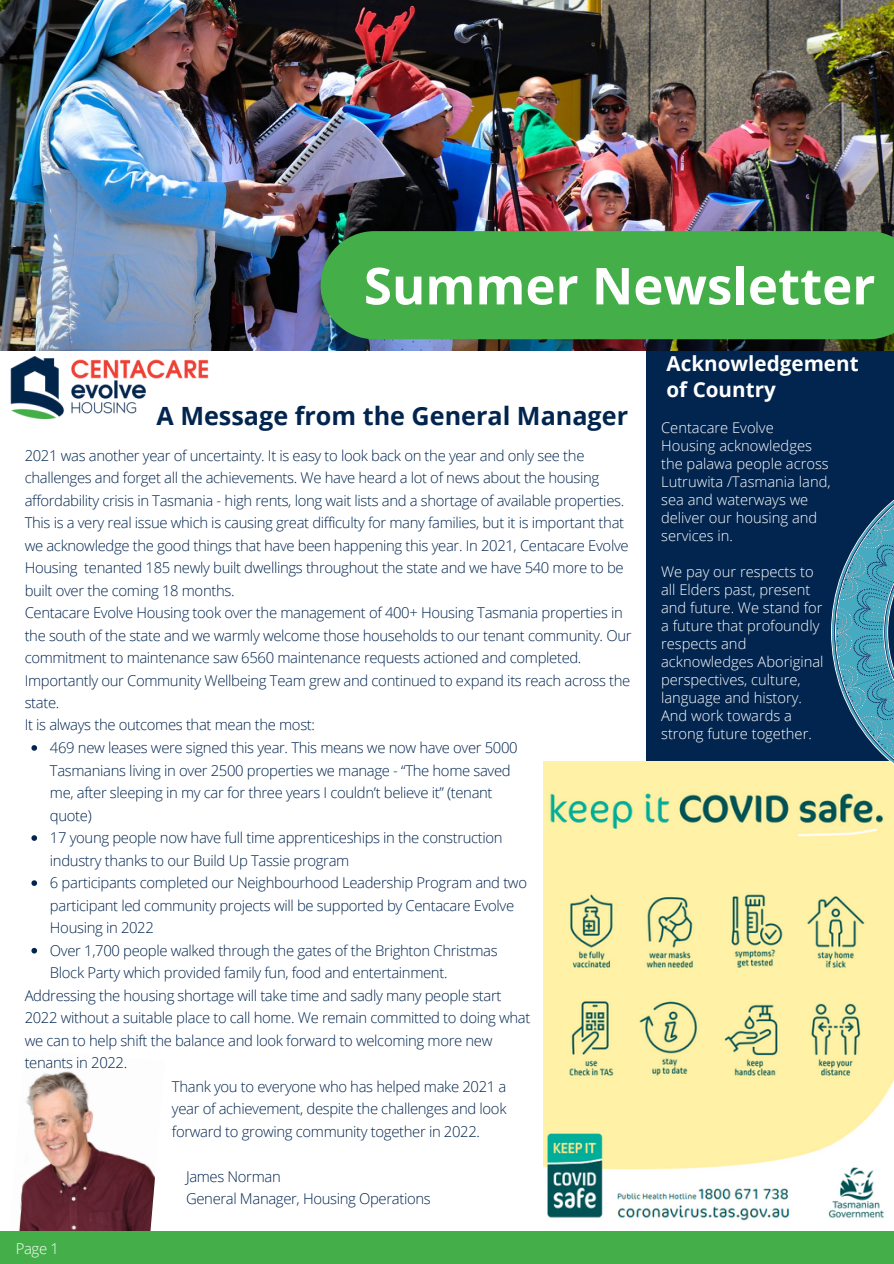
<style>
.page{position:relative;width:894px;height:1264px;background:#fff}
.page>*{position:absolute;margin:0;border:0;box-sizing:border-box;transform-origin:0 0}
.t1{font:700 50.85px "Open Sans";color:#fff}
.t2{font:700 25.2px "Open Sans";color:#02254f}
.t3{font:700 20.7px "Open Sans";color:#fff}
.t4{font:300 14.85px/22.5px "Open Sans";letter-spacing:-.025em;color:#02254f}
.t5{font:300 14.85px "Open Sans";color:#fff}
.t6{font:300 14.7px/18px "Open Sans";color:#fff}
</style>
<div class="page">
<div style="left:646px;top:350px;width:247px;height:411px;background:#02254f"></div>
<img style="left:0;top:0;width:893px;height:351px">
<div style="left:320px;top:231px;width:573px;height:108px;background:#44ae49"></div>
<img style="left:10px;top:357px;width:199px;height:62px">
<img style="left:19px;top:1071px;width:136px;height:160px">
<div style="left:0;top:1231px;width:893px;height:32px;background:#44ae49"></div>
<img style="left:543px;top:761px;width:350px;height:460px">
<svg style="left:830px;top:484px;width:64px;height:296px"></svg>
<svg style="left:31px;top:745px;width:6px;height:5px"></svg>
<svg style="left:31px;top:835px;width:6px;height:5px"></svg>
<svg style="left:31px;top:880px;width:6px;height:5px"></svg>
<svg style="left:31px;top:947px;width:6px;height:6px"></svg>
<p class="t1" style="left:364px;top:250px;width:513px">Summer Newsletter</p>
<p class="t2" style="left:156px;top:397px;width:473px">A Message from the General Manager</p>
<p class="t4" style="left:25px;top:443px;width:605px">2021 was another year of uncertainty. It is easy to look back on the year and only see the challenges and forget all the achievements. We have heard a lot of news about the housing affordability crisis in Tasmania - high rents, long wait lists and a shortage of available properties.<br>This is a very real issue which is causing great difficulty for many families, but it is important that we acknowledge the good things that have been happening this year. In 2021, Centacare Evolve Housing tenanted 185 newly built dwellings throughout the state and we have 540 more to be built over the coming 18 months.</p>
<p class="t4" style="left:25px;top:601px;width:608px">Centacare Evolve Housing took over the management of 400+ Housing Tasmania properties in the south of the state and we warmly welcome those households to our tenant community. Our commitment to maintenance saw 6560 maintenance requests actioned and completed.<br>Importantly our Community Wellbeing Team grew and continued to expand its reach across the state.</p>
<p class="t4" style="left:25px;top:713px;width:292px">It is always the outcomes that mean the most:</p>
<p class="t4" style="left:50px;top:736px;width:469px">469 new leases were signed this year. This means we now have over 5000<br>Tasmanians living in over 2500 properties we manage - “The home saved me, after sleeping in my car for three years I couldn’t believe it” (tenant quote)</p>
<p class="t4" style="left:50px;top:826px;width:454px">17 young people now have full time apprenticeships in the construction industry thanks to our Build Up Tassie program</p>
<p class="t4" style="left:50px;top:871px;width:478px">6 participants completed our Neighbourhood Leadership Program and two participant led community projects will be supported by Centacare Evolve<br>Housing in 2022</p>
<p class="t4" style="left:50px;top:938px;width:449px">Over 1,700 people walked through the gates of the Brighton Christmas<br>Block Party which provided family fun, food and entertainment.</p>
<p class="t4" style="left:25px;top:983px;width:507px">Addressing the housing shortage will take time and sadly many people start 2022 without a suitable place to call home. We remain committed to doing what we can to help shift the balance and look forward to welcoming more new tenants in 2022.</p>
<p class="t4" style="left:172px;top:1074px;width:336px;text-align:justify">Thank you to everyone who has helped make 2021 a year of achievement, despite the challenges and look forward to growing community together in 2022.</p>
<p class="t4" style="left:186px;top:1164px;width:96px">James Norman</p>
<p class="t4" style="left:186px;top:1187px;width:246px">General Manager, Housing Operations</p>
<p class="t5" style="left:16px;top:1237px;width:45px">Page 1</p>
<p class="t3" style="left:666px;top:348px;width:194px">Acknowledgement</p>
<p class="t3" style="left:666px;top:375px;width:111px">of Country</p>
<p class="t6" style="left:661px;top:418px;width:171px">Centacare Evolve<br>Housing acknowledges the palawa people across<br>Lutruwita /Tasmania land, sea and waterways we deliver our housing and services in.</p>
<p class="t6" style="left:661px;top:562px;width:164px">We pay our respects to all Elders past, present and future. We stand for a future that profoundly respects and acknowledges Aboriginal perspectives, culture, language and history.<br>And work towards a strong future together.</p>
</div>
